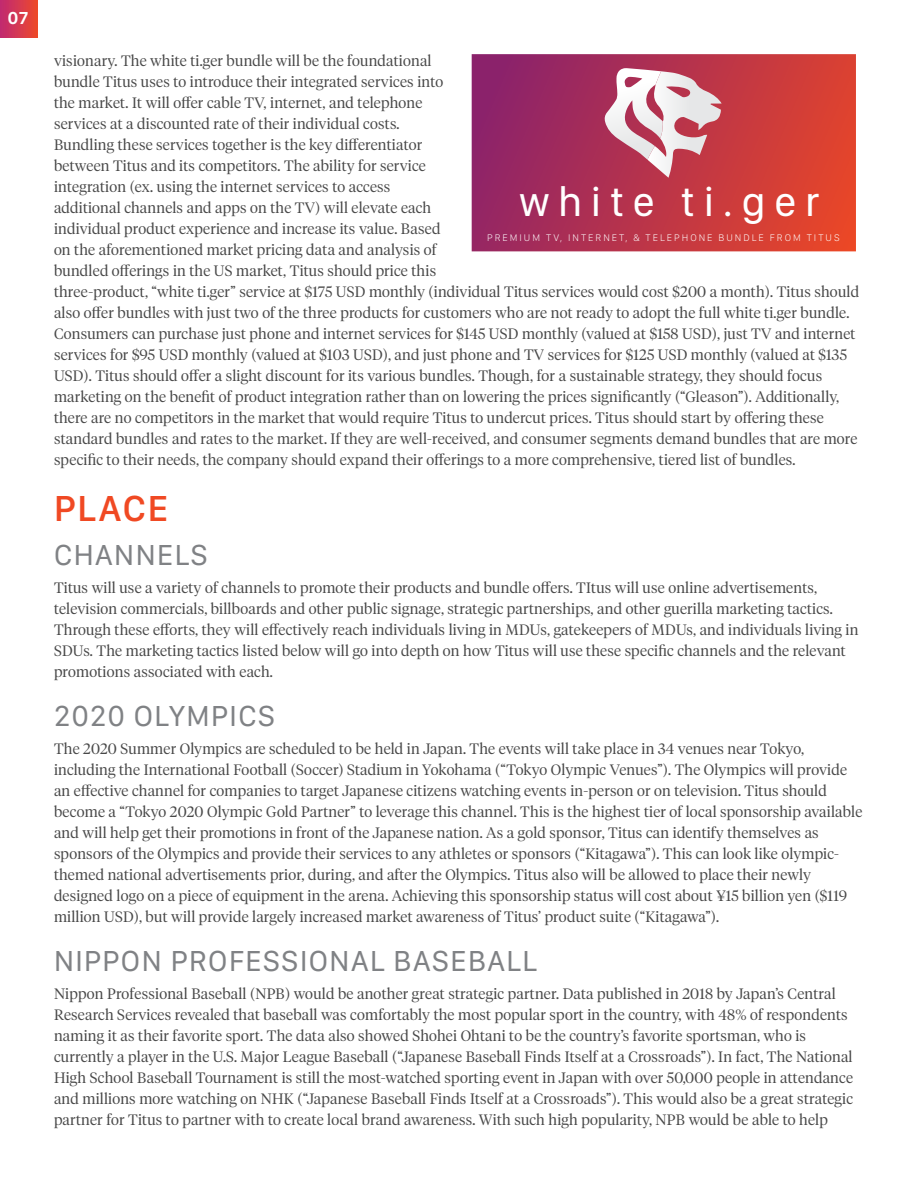
<style>
.page{position:relative;width:918px;height:1188px;background:#fff}
.page>*{position:absolute;margin:0;border:0;box-sizing:border-box;transform-origin:0 0}
.t1{font:42.6px "SF Compact Display";letter-spacing:.2em;color:#fff}
.t2{font:500 37.5px "SF Compact Display";letter-spacing:.05em;color:#f04923}
.t3{font:30px "SF Compact Display";letter-spacing:.05em;color:#808285}
.t4{font:600 18px "SF Compact Display";color:#fff}
._10_Light{font:300 15px/21px "Tiempos Headline";letter-spacing:.015em;color:#484848}
.t5{font:100 9.9px "SF Compact Display";letter-spacing:.2em;color:#fff}
</style>
<div class="page">
<svg style="left:472px;top:54px;width:384px;height:197px;background:#b9344a"></svg>
<svg style="left:604px;top:68px;width:118px;height:110px"></svg>
<svg style="left:0;top:0;width:37px;height:37px"></svg>
<p class="t4" style="left:8px;top:7px;width:22px">07</p>
<p class="_10_Light" style="left:54px;top:49px;width:807px">visionary. The white ti.ger bundle will be the foundational<br>bundle Titus uses to introduce their integrated services into<br>the market. It will offer cable TV, internet, and telephone<br>services at a discounted rate of their individual costs.<br>Bundling these services together is the key differentiator<br>between Titus and its competitors. The ability for service<br>integration (ex. using the internet services to access<br>additional channels and apps on the TV) will elevate each<br>individual product experience and increase its value. Based<br>on the aforementioned market pricing data and analysis of<br>bundled offerings in the US market, Titus should price this<br>three-product, “white ti.ger” service at $175 USD monthly (individual Titus services would cost $200 a month). Titus should also offer bundles with just two of the three products for customers who are not ready to adopt the full white ti.ger bundle.<br>Consumers can purchase just phone and internet services for $145 USD monthly (valued at $158 USD), just TV and internet services for $95 USD monthly (valued at $103 USD), and just phone and TV services for $125 USD monthly (valued at $135<br>USD). Titus should offer a slight discount for its various bundles. Though, for a sustainable strategy, they should focus marketing on the benefit of product integration rather than on lowering the prices significantly (“Gleason”). Additionally, there are no competitors in the market that would require Titus to undercut prices. Titus should start by offering these standard bundles and rates to the market. If they are well-received, and consumer segments demand bundles that are more specific to their needs, the company should expand their offerings to a more comprehensive, tiered list of bundles.</p>
<p class="t2" style="left:54px;top:487px;width:116px">PLACE</p>
<p class="t3" style="left:54px;top:537px;width:155px">CHANNELS</p>
<p class="t1" style="left:519px;top:177px;width:302px">white ti.ger</p>
<p class="t5" style="left:487px;top:232px;width:354px">PREMIUM TV, INTERNET, &amp; TELEPHONE BUNDLE FROM TITUS</p>
<p class="_10_Light" style="left:54px;top:576px;width:806px">Titus will use a variety of channels to promote their products and bundle offers. TItus will use online advertisements, television commercials, billboards and other public signage, strategic partnerships, and other guerilla marketing tactics.<br>Through these efforts, they will effectively reach individuals living in MDUs, gatekeepers of MDUs, and individuals living in SDUs. The marketing tactics listed below will go into depth on how Titus will use these specific channels and the relevant promotions associated with each.</p>
<p class="t3" style="left:54px;top:698px;width:223px">2020 OLYMPICS</p>
<p class="_10_Light" style="left:54px;top:737px;width:810px">The 2020 Summer Olympics are scheduled to be held in Japan. The events will take place in 34 venues near Tokyo, including the International Football (Soccer) Stadium in Yokohama (“Tokyo Olympic Venues”). The Olympics will provide an effective channel for companies to target Japanese citizens watching events in-person or on television. Titus should become a “Tokyo 2020 Olympic Gold Partner” to leverage this channel. This is the highest tier of local sponsorship available and will help get their promotions in front of the Japanese nation. As a gold sponsor, Titus can identify themselves as sponsors of the Olympics and provide their services to any athletes or sponsors (“Kitagawa”). This can look like olympic&shy;themed national advertisements prior, during, and after the Olympics. Titus also will be allowed to place their newly designed logo on a piece of equipment in the arena. Achieving this sponsorship status will cost about ¥15 billion yen ($119 million USD), but will provide largely increased market awareness of Titus’ product suite (“Kitagawa”).</p>
<p class="t3" style="left:54px;top:943px;width:485px">NIPPON PROFESSIONAL BASEBALL</p>
<p class="_10_Light" style="left:54px;top:982px;width:801px">Nippon Professional Baseball (NPB) would be another great strategic partner. Data published in 2018 by Japan’s Central Research Services revealed that baseball was comfortably the most popular sport in the country, with 48% of respondents naming it as their favorite sport. The data also showed Shohei Ohtani to be the country’s favorite sportsman, who is currently a player in the U.S. Major League Baseball (“Japanese Baseball Finds Itself at a Crossroads”). In fact, The National High School Baseball Tournament is still the most-watched sporting event in Japan with over 50,000 people in attendance and millions more watching on NHK (“Japanese Baseball Finds Itself at a Crossroads”). This would also be a great strategic partner for Titus to partner with to create local brand awareness. With such high popularity, NPB would be able to help</p>
</div>
